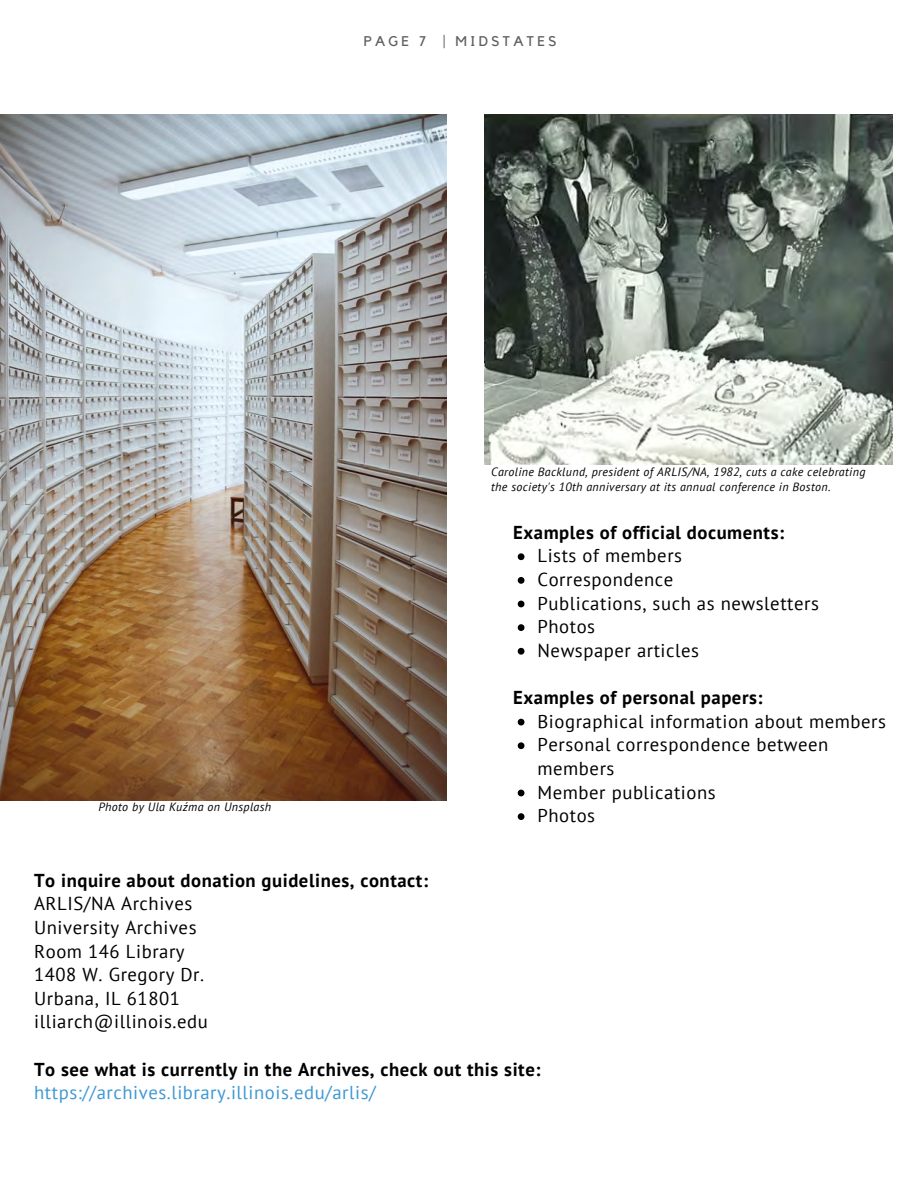
<style>
.page{position:relative;width:918px;height:1188px;background:#fff}
.page>*{position:absolute;margin:0;border:0;box-sizing:border-box;transform-origin:0 0}
.t1{font:18.75px/23.7px "PT Sans";letter-spacing:.03em;color:#000}
.t2{font:700 18.75px "PT Sans";letter-spacing:.03em;color:#000}
.t3{font:18.75px "PT Sans";letter-spacing:.03em;color:#3d98d3}
.t4{font:13.95px "Kollektif";letter-spacing:.23em;color:#222}
.t5{font:italic 12px/14.7px "PT Sans";letter-spacing:.03em;color:#000}
</style>
<div class="page">
<img style="left:0;top:114px;width:446px;height:686px">
<svg style="left:518px;top:553px;width:6px;height:7px"></svg>
<svg style="left:518px;top:577px;width:6px;height:7px"></svg>
<svg style="left:518px;top:601px;width:6px;height:6px"></svg>
<svg style="left:518px;top:624px;width:6px;height:7px"></svg>
<svg style="left:518px;top:648px;width:6px;height:7px"></svg>
<svg style="left:518px;top:719px;width:6px;height:6px"></svg>
<svg style="left:518px;top:742px;width:6px;height:7px"></svg>
<svg style="left:518px;top:790px;width:6px;height:6px"></svg>
<svg style="left:518px;top:813px;width:6px;height:7px"></svg>
<img style="left:484px;top:115px;width:409px;height:350px">
<p class="t4" style="left:364px;top:35px;width:194px">PAGE 7 | MIDSTATES</p>
<p class="t5" style="left:491px;top:464px;width:376px">Caroline Backlund, president of ARLIS/NA, 1982, cuts a cake celebrating the society's 10th anniversary at its annual conference in Boston.</p>
<p class="t2" style="left:513px;top:520px;width:272px">Examples of official documents:</p>
<p class="t1" style="left:538px;top:544px;width:283px">Lists of members<br>Correspondence<br>Publications, such as newsletters<br>Photos<br>Newspaper articles</p>
<p class="t5" style="left:98px;top:799px;width:174px">Photo by Ula Kuźma on Unsplash</p>
<p class="t2" style="left:513px;top:685px;width:251px">Examples of personal papers:</p>
<p class="t1" style="left:538px;top:709px;width:350px">Biographical information about members<br>Personal correspondence between members<br>Member publications<br>Photos</p>
<p class="t2" style="left:34px;top:868px;width:395px">To inquire about donation guidelines, contact:</p>
<p class="t1" style="left:34px;top:892px;width:175px">ARLIS/NA Archives<br>University Archives<br>Room 146 Library<br>1408 W. Gregory Dr.<br>Urbana, IL 61801 illiarch@illinois.edu</p>
<p class="t2" style="left:34px;top:1057px;width:508px">To see what is currently in the Archives, check out this site:</p>
<p class="t3" style="left:34px;top:1080px;width:343px">https://archives.library.illinois.edu/arlis/</p>
</div>
